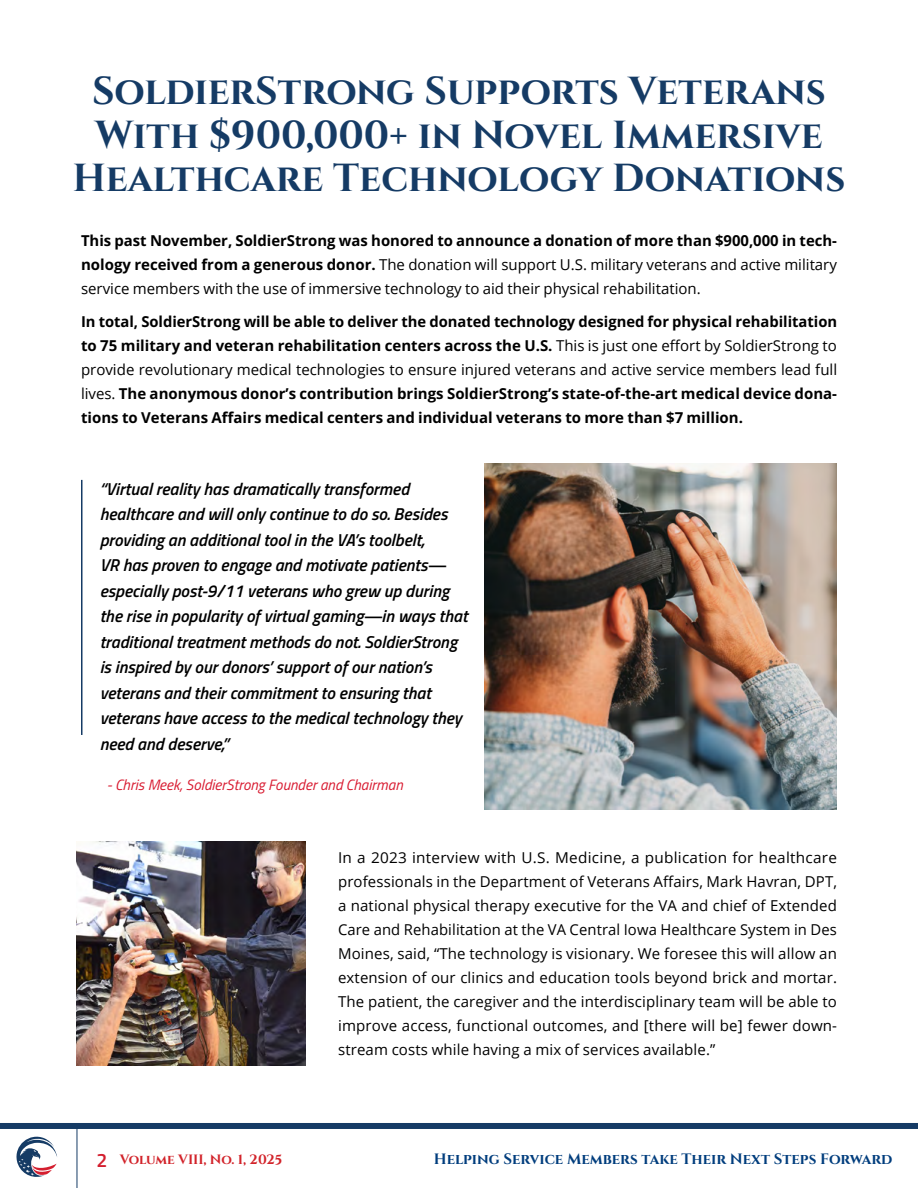
<style>
.page{position:relative;width:918px;height:1188px;background:#fff}
.page>*{position:absolute;margin:0;border:0;box-sizing:border-box;transform-origin:0 0}
.t1{font:700 39px/43.5px "Cinzel";color:#153b65;text-align:center}
.t2{font:italic 600 17.25px/25.5px "Titillium Web";color:#000}
.t3{font:15px/24px "Open Sans";letter-spacing:.005em;color:#000;text-align:justify}
.t4{font:700 15px/24px "Open Sans";color:#000;text-align:justify}
.t5{font:700 15px "Cinzel";color:#003d7d}
.t6{font:italic 15px "Titillium Web";color:#d8192f}
.t7{font:700 13.5px "Cinzel";letter-spacing:-.005em;color:#d2232a}
.s1{font-weight:700}
.s2{font-weight:400}
.s3{font-family:"Titillium Web";font-weight:600;font-size:19.5px;color:#d41f2f}
</style>
<div class="page">
<div style="left:0;top:1123px;width:918px;height:6px;background:#153b65"></div>
<svg style="left:16px;top:1136px;width:41px;height:41px"></svg>
<hr style="left:77px;top:1125px;width:1px;height:63px;background:#153b65">
<hr style="left:81px;top:480px;width:1px;height:255px;background:#153b65">
<img style="left:485px;top:463px;width:352px;height:347px">
<img style="left:77px;top:841px;width:229px;height:224px">
<h1 class="t1" style="left:73px;top:69px;width:774px">SoldierStrong Supports Veterans<br>With $900,000+ in Novel Immersive<br>Healthcare Technology Donations</h1>
<p class="t3" style="left:81px;top:228px;width:758px"><span class="s1">This past November, SoldierStrong was honored to announce a donation of more than $900,000 in tech&shy;nology received from a generous donor.</span> The donation will support U.S. military veterans and active military service members with the use of immersive technology to aid their physical rehabilitation.</p>
<p class="t4" style="left:81px;top:309px;width:758px">In total, SoldierStrong will be able to deliver the donated technology designed for physical rehabilitation to 75 military and veteran rehabilitation centers across the U.S. <span class="s2">This is just one effort by SoldierStrong to provide revolutionary medical technologies to ensure injured veterans and active service members lead full lives.</span> The anonymous donor’s contribution brings SoldierStrong’s state-of-the-art medical device dona&shy;tions to Veterans Affairs medical centers and individual veterans to more than $7 million.</p>
<p class="t2" style="left:100px;top:475px;width:369px">“Virtual reality has dramatically transformed healthcare and will only continue to do so. Besides providing an additional tool in the VA’s toolbelt,<br>VR has proven to engage and motivate patients— especially post-9/11 veterans who grew up during the rise in popularity of virtual gaming—in ways that traditional treatment methods do not. SoldierStrong is inspired by our donors’ support of our nation’s veterans and their commitment to ensuring that veterans have access to the medical technology they need and deserve,”</p>
<p class="t6" style="left:107px;top:774px;width:298px">- Chris Meek, SoldierStrong Founder and Chairman</p>
<p class="t3" style="left:338px;top:845px;width:501px">In a 2023 interview with U.S. Medicine, a publication for healthcare professionals in the Department of Veterans Affairs, Mark Havran, DPT, a national physical therapy executive for the VA and chief of Extended Care and Rehabilitation at the VA Central Iowa Healthcare System in Des Moines, said, “The technology is visionary. We foresee this will allow an extension of our clinics and education tools beyond brick and mortar.<br>The patient, the caregiver and the interdisciplinary team will be able to improve access, functional outcomes, and [there will be] fewer down&shy;stream costs while having a mix of services available.”</p>
<p class="t7" style="left:96px;top:1151px;width:187px"><span class="s3">2</span> Volume VIII, No. 1, 2025</p>
<p class="t5" style="left:434px;top:1150px;width:460px">Helping Service Members take Their Next Steps Forward</p>
</div>
